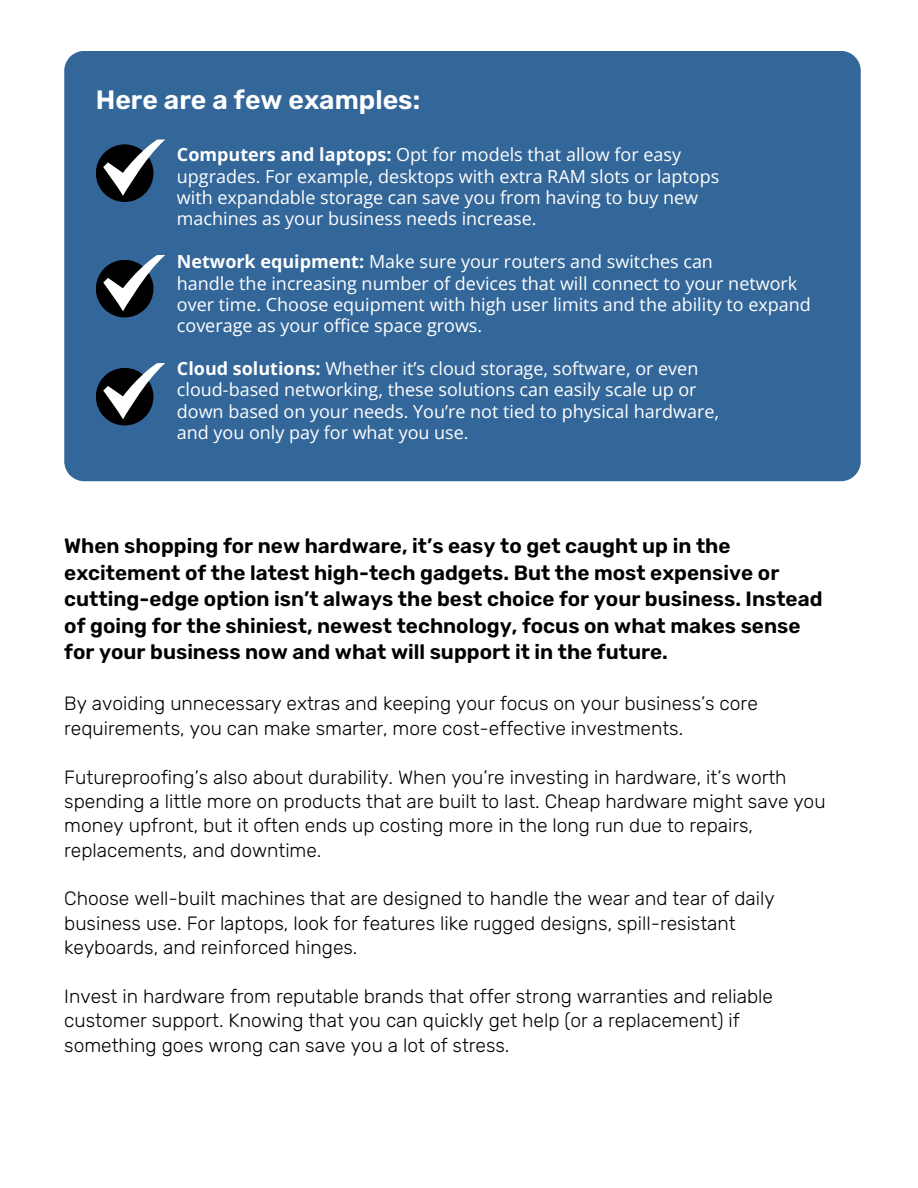
<style>
.page{position:relative;width:918px;height:1188px;background:#fff}
.page>*{position:absolute;margin:0;border:0;box-sizing:border-box;transform-origin:0 0}
.t1{font:600 26.55px "Rubik";color:#fff}
.t2{font:600 20.7px/26.5px "Rubik";color:#000}
.t3{font:300 19.2px/24.5px "Rubik";color:#000}
.t4{font:18px/21.3px "Open Sans";color:#fff}
.s1{font-weight:700}
</style>
<div class="page">
<div style="left:64px;top:51px;width:797px;height:430px;background:#369"></div>
<div style="left:96px;top:144px;width:57px;height:58px;background:#000;border-radius:50%"></div>
<svg style="left:103px;top:140px;width:62px;height:56px"></svg>
<div style="left:96px;top:260px;width:57px;height:57px;background:#000;border-radius:50%"></div>
<svg style="left:103px;top:255px;width:62px;height:56px"></svg>
<div style="left:96px;top:368px;width:57px;height:58px;background:#000;border-radius:50%"></div>
<svg style="left:103px;top:363px;width:62px;height:56px"></svg>
<h1 class="t1" style="left:96px;top:84px;width:326px">Here are a few examples:</h1>
<p class="t4" style="left:177px;top:144px;width:506px"><span class="s1">Computers and laptops:</span> Opt for models that allow for easy</p>
<p class="t4" style="left:177px;top:165px;width:544px">upgrades. For example, desktops with extra RAM slots or laptops</p>
<p class="t4" style="left:177px;top:186px;width:523px">with expandable storage can save you from having to buy new</p>
<p class="t4" style="left:177px;top:208px;width:361px">machines as your business needs increase.</p>
<p class="t4" style="left:177px;top:250px;width:538px"><span class="s1">Network equipment:</span> Make sure your routers and switches can</p>
<p class="t4" style="left:177px;top:272px;width:635px">handle the increasing number of devices that will connect to your network over time. Choose equipment with high user limits and the ability to expand coverage as your office space grows.</p>
<p class="t4" style="left:177px;top:357px;width:523px"><span class="s1">Cloud solutions:</span> Whether it’s cloud storage, software, or even</p>
<p class="t4" style="left:177px;top:379px;width:521px">cloud-based networking, these solutions can easily scale up or</p>
<p class="t4" style="left:177px;top:400px;width:544px">down based on your needs. You’re not tied to physical hardware,</p>
<p class="t4" style="left:177px;top:421px;width:293px">and you only pay for what you use.</p>
<p class="t2" style="left:64px;top:533px;width:760px">When shopping for new hardware, it’s easy to get caught up in the excitement of the latest high-tech gadgets. But the most expensive or cutting-edge option isn’t always the best choice for your business. Instead of going for the shiniest, newest technology, focus on what makes sense for your business now and what will support it in the future.</p>
<p class="t3" style="left:64px;top:692px;width:695px">By avoiding unnecessary extras and keeping your focus on your business’s core requirements, you can make smarter, more cost-effective investments.</p>
<p class="t3" style="left:64px;top:765px;width:763px">Futureproofing’s also about durability. When you’re investing in hardware, it’s worth spending a little more on products that are built to last. Cheap hardware might save you money upfront, but it often ends up costing more in the long run due to repairs,</p>
<p class="t3" style="left:64px;top:838px;width:259px">replacements, and downtime.</p>
<p class="t3" style="left:64px;top:887px;width:712px">Choose well-built machines that are designed to handle the wear and tear of daily business use. For laptops, look for features like rugged designs, spill-resistant keyboards, and reinforced hinges.</p>
<h2 class="t3" style="left:64px;top:984px;width:710px">Invest in hardware from reputable brands that offer strong warranties and reliable customer support. Knowing that you can quickly get help (or a replacement) if something goes wrong can save you a lot of stress.</h2>
</div>
